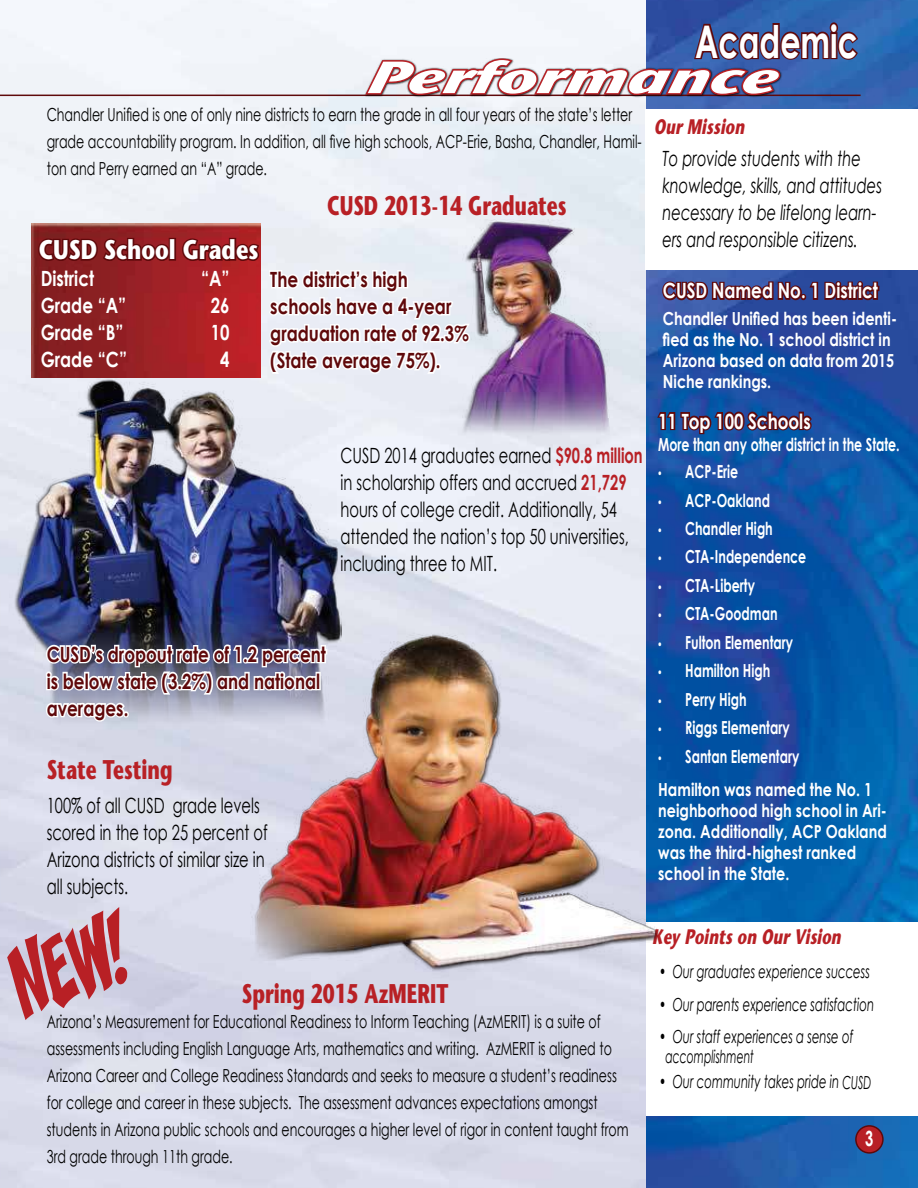
<style>
.page{position:relative;width:918px;height:1188px;background:#fff}
.page>*{position:absolute;margin:0;border:0;box-sizing:border-box;transform-origin:0 0}
.t1{font:600 condensed 96.6px "Franklin Gothic";color:#3c1410;scale:.7 1}
.t2{font:600 96.6px "Franklin Gothic";color:#3d140f;scale:.7 1}
.t3{font:italic 700 45px "Stone Sans Std";letter-spacing:.015em;color:#fff;scale:1.5 1}
.t4{font:700 45px "Century Gothic";color:#fff;scale:.7 1}
.t5{font:700 27px "Stone Sans Std";color:#b82025;scale:.7 1}
.t6{font:700 27px "Stone Sans Std";color:#fff;scale:.8 1}
.t7{font:21px/27px "Century Gothic";color:#000;scale:.7 1}
.t8{font:700 21px/27px "Century Gothic";color:#5f090b;scale:.8 1}
.t9{font:italic 21px/27px "Century Gothic";color:#000;scale:.7 1}
.t10{font:700 21px "Century Gothic";color:#fff;scale:.8 1}
.t11{font:italic 700 21px "Stone Sans Std";color:#b82025;scale:.7 1}
.t12{font:700 21px "Century Gothic";color:#fff;scale:.7 1}
.t13{font:18px/27px "Century Gothic";color:#000;scale:.7 1}
.t14{font:700 18px/21px "Century Gothic";color:#fff;scale:.8 1}
.t15{font:700 18px "Century Gothic";color:#fff;scale:.7 1}
.t16{font:italic 18px "Century Gothic";color:#000;scale:.65 1}
.t17{font:italic 18px "Century Gothic";color:#000;scale:.6 1}
.s1{font-weight:700;color:#b82025}
.s2{font-family:"Myriad Pro";font-weight:400}
.s3{font-style:normal}
</style>
<div class="page">
<img style="left:646px;top:0;width:272px;height:1188px">
<hr style="left:0;top:95px;width:861px;height:1px;background:#5f090b">
<div style="left:856px;top:1126px;width:27px;height:27px;background:#b82025;border-radius:50%"></div>
<div style="left:855px;top:1125px;width:29px;height:29px;border:2px solid #5f090b;border-radius:50%"></div>
<img style="left:9px;top:373px;width:332px;height:367px">
<div style="left:0;top:295px;width:13px;height:248px;background:#e9ecf3"></div>
<div style="left:646px;top:923px;width:272px;height:193px;background:#fff"></div>
<div style="left:646px;top:109px;width:272px;height:161px;background:#fff"></div>
<svg style="left:660px;top:276px;width:221px;height:30px;background:#463261"></svg>
<img style="left:31px;top:224px;width:230px;height:153px">
<svg style="left:37px;top:236px;width:134px;height:27px;background:#741316"></svg>
<div style="left:169px;top:238px;width:7px;height:23px;border:3px solid #5f090b"></div>
<svg style="left:181px;top:236px;width:80px;height:34px;background:#8c171b"></svg>
<svg style="left:656px;top:409px;width:158px;height:45px;background:#26407b"></svg>
<svg style="left:267px;top:267px;width:117px;height:109px"></svg>
<svg style="left:7px;top:907px;width:121px;height:113px;background:#c88c98"></svg>
<img style="left:384px;top:219px;width:265px;height:264px">
<svg style="left:44px;top:642px;width:138px;height:82px"></svg>
<img style="left:182px;top:530px;width:540px;height:455px">
<svg style="left:364px;top:97px;width:419px;height:1px"></svg>
<svg style="left:363px;top:20px;width:497px;height:77px"></svg>
<h2 class="t4" style="left:695px;top:7px;width:234px">Academic</h2>
<h2 class="t3" style="left:364px;top:51px;width:282px">Performance</h2>
<p class="t13" style="left:47px;top:101px;width:852px">Chandler Unified is one of only nine districts to earn the grade in all four years of the state’s letter grade accountability program. In addition, all five high schools, ACP-Erie, Basha, Chandler, Hamil&shy;ton and Perry earned an “A” grade.</p>
<h3 class="t6" style="left:39px;top:234px;width:276px">CUSD School Grades</h3>
<p class="t10" style="left:41px;top:263px;width:68px">District</p>
<p class="t10" style="left:201px;top:263px;width:37px">“A”</p>
<p class="t10" style="left:41px;top:290px;width:109px">Grade “A”</p>
<p class="t10" style="left:211px;top:290px;width:25px">26</p>
<p class="t10" style="left:41px;top:317px;width:105px">Grade “B”</p>
<p class="t10" style="left:211px;top:317px;width:25px">10</p>
<p class="t10" style="left:41px;top:344px;width:109px">Grade “C”</p>
<p class="t10" style="left:220px;top:344px;width:13px">4</p>
<h3 class="t5" style="left:327px;top:189px;width:344px">CUSD 2013-14 Graduates</h3>
<p class="t8" style="left:270px;top:265px;width:250px">The district’s high schools have a 4-year graduation rate of 92.3% (State average 75%).</p>
<p class="t7" style="left:341px;top:442px;width:433px">CUSD 2014 graduates earned <span class="s1">$90.8 million </span>in scholarship offers and accrued <span class="s1">21,729 </span>hours of college credit. Additionally, 54 attended the nation’s top 50 universities, including three to MIT.</p>
<p class="t8" style="left:47px;top:640px;width:351px">CUSD’s dropout rate of 1.2 percent is below state (3.2%) and national averages.</p>
<h3 class="t5" style="left:47px;top:754px;width:182px">State Testing</h3>
<p class="t7" style="left:47px;top:792px;width:317px">100% of all CUSD grade levels scored in the top 25 percent of<br>Arizona districts of similar size in all subjects.</p>
<p class="t11" style="left:654px;top:114px;width:137px">OurMission</p>
<p class="t9" style="left:663px;top:145px;width:315px">To provide students with the knowledge, skills, and attitudes necessary to be lifelong learn&shy;ers and responsible citizens.</p>
<p class="t10" style="left:663px;top:275px;width:270px">CUSD Named No. 1 District</p>
<h1 class="t2" style="left:802px;top:209px;width:44px">”</h1>
<p class="t14" style="left:663px;top:307px;width:294px">Chandler Unified has been identi&shy;fied as the No. 1 school district in<br>Arizona based on data from 2015<br>Niche rankings.</p>
<p class="t10" style="left:658px;top:405px;width:192px">11 Top 100 Schools</p>
<p class="t15" style="left:658px;top:431px;width:347px">More than any other district in the State.</p>
<p class="t15" style="left:658px;top:458px;width:116px"><span class="s2">•</span> ACP-Erie</p>
<p class="t15" style="left:658px;top:486px;width:161px"><span class="s2">•</span> ACP-Oakland</p>
<p class="t15" style="left:658px;top:515px;width:165px"><span class="s2">•</span> Chandler High</p>
<p class="t15" style="left:658px;top:543px;width:213px"><span class="s2">•</span> CTA-Independence</p>
<p class="t15" style="left:658px;top:572px;width:140px"><span class="s2">•</span> CTA-Liberty</p>
<p class="t15" style="left:658px;top:600px;width:172px"><span class="s2">•</span> CTA-Goodman</p>
<p class="t15" style="left:658px;top:629px;width:195px"><span class="s2">•</span> Fulton Elementary</p>
<p class="t15" style="left:658px;top:657px;width:162px"><span class="s2">•</span> Hamilton High</p>
<p class="t15" style="left:658px;top:686px;width:128px"><span class="s2">•</span> Perry High</p>
<p class="t15" style="left:658px;top:714px;width:189px"><span class="s2">•</span> Riggs Elementary</p>
<p class="t15" style="left:658px;top:743px;width:203px"><span class="s2">•</span> Santan Elementary</p>
<p class="t14" style="left:658px;top:778px;width:287px">Hamilton was named the No. 1 neighborhood high school in Ari&shy;zona. Additionally, ACP Oakland was the third-highest ranked school in the State.</p>
<h3 class="t5" style="left:242px;top:977px;width:296px">Spring 2015 AzMERIT</h3>
<p class="t13" style="left:47px;top:1008px;width:833px">Arizona’s Measurement for Educational Readiness to Inform Teaching (AzMERIT) is a suite of assessments including English Language Arts, mathematics and writing. AzMERIT is aligned to Arizona Career and College Readiness Standards and seeks to measure a student’s readiness for college and career in these subjects. The assessment advances expectations amongst students in Arizona public schools and encourages a higher level of rigor in content taught from 3rd grade through 11th grade.</p>
<p class="t11" style="left:652px;top:925px;width:277px">Key Pointson OurVision</p>
<p class="t16" style="left:659px;top:958px;width:326px"><span class="s3">•</span> Our graduates experience success</p>
<p class="t16" style="left:659px;top:991px;width:332px">• Our parents experience satisfaction</p>
<p class="t16" style="left:659px;top:1024px;width:300px">• Our staff experiences a sense of</p>
<p class="t16" style="left:659px;top:1069px;width:328px">• Our community takes pride in CUSD</p>
<p class="t17" style="left:666px;top:1044px;width:149px">accomplishment</p>
<h1 class="t1" style="left:826px;top:1026px;width:43px">”</h1>
<p class="t12" style="left:865px;top:1123px;width:13px">3</p>
</div>
